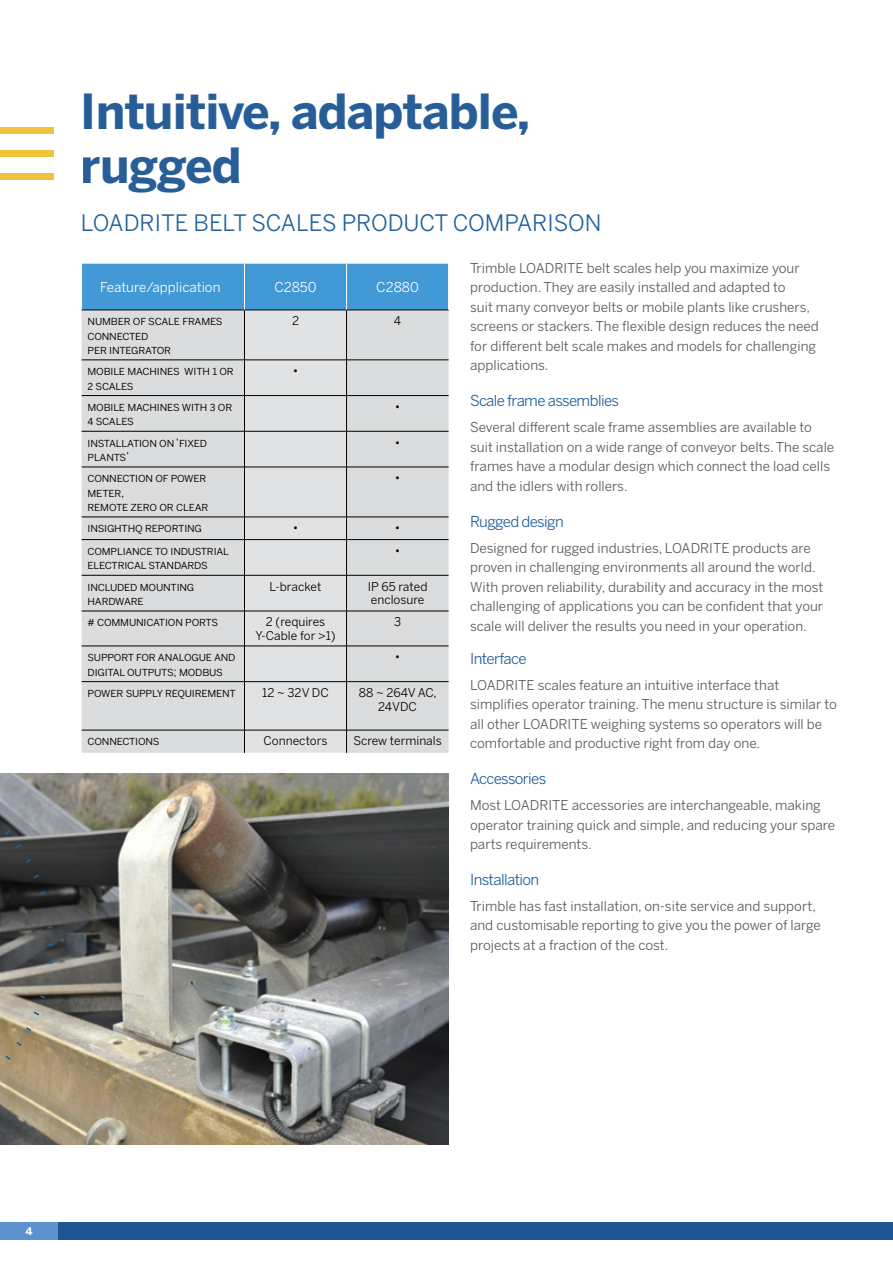
<style>
.page{position:relative;width:893px;height:1263px;background:#fff}
.page>*{position:absolute;margin:0;border:0;box-sizing:border-box;transform-origin:0 0}
.t1{font:700 48px/54px "Benton Sans";letter-spacing:-.02em;color:#1d5693}
.t2{font:22.5px "Benton Sans";color:#1e5f9a}
.t3{font:15px "Benton Sans";letter-spacing:-.04em;color:#1e5f9a}
.t4{font:13.5px/19.5px "Benton Sans";color:#59595b}
.t5{font:13.5px "Benton Sans";color:#fff}
.t6{font:12px/14.2px "Benton Sans";letter-spacing:-.015em;color:#000}
.t7{font:700 10.5px "Benton Sans";color:#fff}
</style>
<div class="page">
<div style="left:0;top:1222px;width:729px;height:17px;background:#5c93cf"></div>
<div style="left:58px;top:1222px;width:835px;height:17px;background:#1d5693"></div>
<div style="left:82px;top:264px;width:366px;height:46px;background:#4199d6"></div>
<div style="left:82px;top:311px;width:367px;height:442px;background:#dbdcdd"></div>
<div style="left:245px;top:311px;width:101px;height:442px;background:#e1e2e3"></div>
<hr style="left:81px;top:310px;width:163px;height:1px;background:#000">
<hr style="left:244px;top:310px;width:103px;height:1px;background:#000">
<hr style="left:347px;top:310px;width:102px;height:1px;background:#000">
<hr style="left:82px;top:730px;width:162px;height:1px;background:#000">
<hr style="left:244px;top:730px;width:103px;height:1px;background:#000">
<hr style="left:347px;top:730px;width:102px;height:1px;background:#000">
<hr style="left:244px;top:310px;width:1px;height:50px;background:#000">
<hr style="left:346px;top:310px;width:1px;height:50px;background:#000">
<hr style="left:82px;top:360px;width:162px;height:1px;background:#000">
<hr style="left:244px;top:360px;width:103px;height:1px;background:#000">
<hr style="left:244px;top:360px;width:1px;height:35px;background:#000">
<hr style="left:347px;top:360px;width:102px;height:1px;background:#000">
<hr style="left:346px;top:360px;width:1px;height:35px;background:#000">
<hr style="left:82px;top:395px;width:162px;height:1px;background:#000">
<hr style="left:244px;top:395px;width:103px;height:1px;background:#000">
<hr style="left:244px;top:396px;width:1px;height:35px;background:#000">
<hr style="left:347px;top:395px;width:102px;height:1px;background:#000">
<hr style="left:346px;top:396px;width:1px;height:35px;background:#000">
<hr style="left:82px;top:431px;width:162px;height:1px;background:#000">
<hr style="left:244px;top:431px;width:103px;height:1px;background:#000">
<hr style="left:244px;top:431px;width:1px;height:36px;background:#000">
<hr style="left:347px;top:431px;width:102px;height:1px;background:#000">
<hr style="left:346px;top:431px;width:1px;height:36px;background:#000">
<hr style="left:82px;top:467px;width:162px;height:1px;background:#000">
<hr style="left:244px;top:467px;width:103px;height:1px;background:#000">
<hr style="left:244px;top:467px;width:1px;height:50px;background:#000">
<hr style="left:347px;top:467px;width:102px;height:1px;background:#000">
<hr style="left:346px;top:467px;width:1px;height:50px;background:#000">
<hr style="left:82px;top:517px;width:162px;height:1px;background:#000">
<hr style="left:244px;top:517px;width:103px;height:1px;background:#000">
<svg style="left:244px;top:517px;width:1px;height:22px"></svg>
<hr style="left:347px;top:517px;width:102px;height:1px;background:#000">
<svg style="left:346px;top:517px;width:1px;height:22px"></svg>
<hr style="left:82px;top:539px;width:162px;height:1px;background:#000">
<hr style="left:244px;top:539px;width:103px;height:1px;background:#000">
<hr style="left:244px;top:540px;width:1px;height:35px;background:#000">
<hr style="left:347px;top:539px;width:102px;height:1px;background:#000">
<hr style="left:346px;top:540px;width:1px;height:35px;background:#000">
<hr style="left:82px;top:575px;width:162px;height:1px;background:#000">
<hr style="left:244px;top:575px;width:103px;height:1px;background:#000">
<hr style="left:244px;top:575px;width:1px;height:36px;background:#000">
<hr style="left:347px;top:575px;width:102px;height:1px;background:#000">
<hr style="left:346px;top:575px;width:1px;height:36px;background:#000">
<hr style="left:82px;top:611px;width:162px;height:1px;background:#000">
<hr style="left:244px;top:611px;width:103px;height:1px;background:#000">
<hr style="left:244px;top:611px;width:1px;height:35px;background:#000">
<hr style="left:347px;top:611px;width:102px;height:1px;background:#000">
<hr style="left:346px;top:611px;width:1px;height:35px;background:#000">
<hr style="left:82px;top:646px;width:162px;height:1px;background:#000">
<hr style="left:244px;top:646px;width:103px;height:1px;background:#000">
<hr style="left:244px;top:646px;width:1px;height:35px;background:#000">
<hr style="left:347px;top:646px;width:102px;height:1px;background:#000">
<hr style="left:346px;top:646px;width:1px;height:35px;background:#000">
<hr style="left:82px;top:681px;width:162px;height:1px;background:#000">
<hr style="left:244px;top:681px;width:103px;height:1px;background:#000">
<hr style="left:244px;top:682px;width:1px;height:48px;background:#000">
<hr style="left:347px;top:681px;width:102px;height:1px;background:#000">
<hr style="left:346px;top:682px;width:1px;height:48px;background:#000">
<svg style="left:244px;top:730px;width:1px;height:23px"></svg>
<svg style="left:346px;top:730px;width:1px;height:23px"></svg>
<hr style="left:244px;top:263px;width:1px;height:47px;background:#fff">
<hr style="left:346px;top:263px;width:1px;height:47px;background:#fff">
<img style="left:0;top:773px;width:448px;height:371px">
<svg style="left:47px;top:961px;width:6px;height:3px"></svg>
<svg style="left:45px;top:978px;width:5px;height:3px"></svg>
<svg style="left:40px;top:995px;width:6px;height:4px"></svg>
<svg style="left:34px;top:1011px;width:5px;height:4px"></svg>
<svg style="left:26px;top:1027px;width:5px;height:4px"></svg>
<svg style="left:16px;top:1042px;width:6px;height:4px"></svg>
<svg style="left:5px;top:1055px;width:5px;height:5px"></svg>
<svg style="left:5px;top:830px;width:5px;height:5px"></svg>
<svg style="left:16px;top:844px;width:5px;height:4px"></svg>
<svg style="left:26px;top:859px;width:5px;height:4px"></svg>
<svg style="left:34px;top:874px;width:5px;height:4px"></svg>
<svg style="left:40px;top:891px;width:5px;height:4px"></svg>
<svg style="left:45px;top:908px;width:5px;height:3px"></svg>
<svg style="left:47px;top:926px;width:6px;height:3px"></svg>
<div style="left:0;top:127px;width:53px;height:6px;background:#efc33b"></div>
<div style="left:0;top:150px;width:53px;height:7px;background:#efc33b"></div>
<div style="left:0;top:174px;width:53px;height:6px;background:#efc33b"></div>
<h1 class="t1" style="left:81px;top:85px;width:451px">Intuitive, adaptable, rugged</h1>
<h2 class="t2" style="left:81px;top:209px;width:522px">LOADRITE BELT SCALES PRODUCT COMPARISON</h2>
<p class="t5" style="left:100px;top:279px;width:122px">Feature/application</p>
<p class="t5" style="left:274px;top:279px;width:44px">C2850</p>
<p class="t5" style="left:376px;top:279px;width:44px">C2880</p>
<p class="t6" style="left:88px;top:314px;width:137px">Number of scale frames conn ected<br>per integrator</p>
<p class="t6" style="left:292px;top:314px;width:9px">2</p>
<p class="t6" style="left:394px;top:314px;width:9px">4</p>
<p class="t6" style="left:88px;top:364px;width:148px">Mobile machines with 1 or<br>2 scales</p>
<p class="t6" style="left:293px;top:364px;width:7px">•</p>
<p class="t6" style="left:88px;top:399px;width:146px">Mobile machines with 3 or<br>4 scales</p>
<p class="t6" style="left:395px;top:399px;width:7px">•</p>
<p class="t6" style="left:88px;top:435px;width:121px">Installation on ‘fixed plants’</p>
<p class="t6" style="left:395px;top:435px;width:7px">•</p>
<p class="t6" style="left:88px;top:471px;width:122px">Conn ection of power meter,<br>remote zero or clear</p>
<p class="t6" style="left:395px;top:471px;width:7px">•</p>
<p class="t6" style="left:88px;top:521px;width:116px">InsightHQ reporting</p>
<p class="t6" style="left:293px;top:521px;width:7px">•</p>
<p class="t6" style="left:395px;top:521px;width:7px">•</p>
<p class="t6" style="left:88px;top:543px;width:143px">Compliance to in dustrial electrical stan dards</p>
<p class="t6" style="left:395px;top:543px;width:7px">•</p>
<p class="t6" style="left:88px;top:579px;width:108px">Included mounting hardware</p>
<p class="t6" style="left:270px;top:579px;width:53px">L-bracket</p>
<p class="t6" style="left:368px;top:580px;width:61px;line-height:13.5px">IP 65 rated enclosure</p>
<p class="t6" style="left:88px;top:615px;width:132px"># Commun ication ports</p>
<p class="t6" style="left:255px;top:615px;width:82px;line-height:13.5px;text-align:center">2 (requires<br>Y-Cable for &gt;1)</p>
<p class="t6" style="left:394px;top:615px;width:9px">3</p>
<p class="t6" style="left:88px;top:650px;width:149px">Support for analogue an d digital outputs; Modbus</p>
<p class="t6" style="left:395px;top:650px;width:7px">•</p>
<p class="t6" style="left:88px;top:685px;width:150px">Power supply requirement</p>
<p class="t6" style="left:262px;top:685px;width:68px">12 ~ 32V DC</p>
<p class="t6" style="left:359px;top:686px;width:80px;line-height:13.5px;text-align:center">88 ~ 264V AC,<br>24VDC</p>
<p class="t6" style="left:88px;top:734px;width:74px">Connections</p>
<p class="t6" style="left:264px;top:734px;width:65px">Connectors</p>
<p class="t6" style="left:353px;top:734px;width:90px">Screw terminals</p>
<p class="t4" style="left:470px;top:258px;width:350px">Trimble LOADRITE belt scales help you maximize your production. They are easily installed and adapted to<br>suit many conveyor belts or mobile plants like crushers, screens or stackers. The flexible design reduces the need for different belt scale makes and models for challenging applications.</p>
<p class="t3" style="left:470px;top:392px;width:150px">Scale frame assemblies</p>
<p class="t4" style="left:470px;top:418px;width:366px">Several different scale frame assemblies are available to suit installation on a wide range of conveyor belts. The scale frames have a modular design which connect the load cells and the idlers with rollers.</p>
<p class="t3" style="left:470px;top:512px;width:95px">Rugged design</p>
<p class="t4" style="left:470px;top:538px;width:355px">Designed for rugged industries, LOADRITE products are proven in challenging environments all around the world.<br>With proven reliability, durability and accuracy in the most challenging of applications you can be confident that your scale will deliver the results you need in your operation.</p>
<p class="t3" style="left:470px;top:649px;width:58px">Interface</p>
<p class="t4" style="left:470px;top:675px;width:368px">LOADRITE scales feature an intuitive interface that simplifies operator training. The menu structure is similar to all other LOADRITE weighing systems so operators will be comfortable and productive right from day one.</p>
<p class="t3" style="left:470px;top:770px;width:78px">Accessories</p>
<p class="t4" style="left:470px;top:795px;width:367px">Most LOADRITE accessories are interchangeable, making operator training quick and simple, and reducing your spare parts requirements.</p>
<p class="t3" style="left:470px;top:871px;width:71px">Installation</p>
<p class="t4" style="left:470px;top:896px;width:352px">Trimble has fast installation, on-site service and support, and customisable reporting to give you the power of large projects at a fraction of the cost.</p>
<p class="t7" style="left:25px;top:1224px;width:9px">4</p>
</div>
